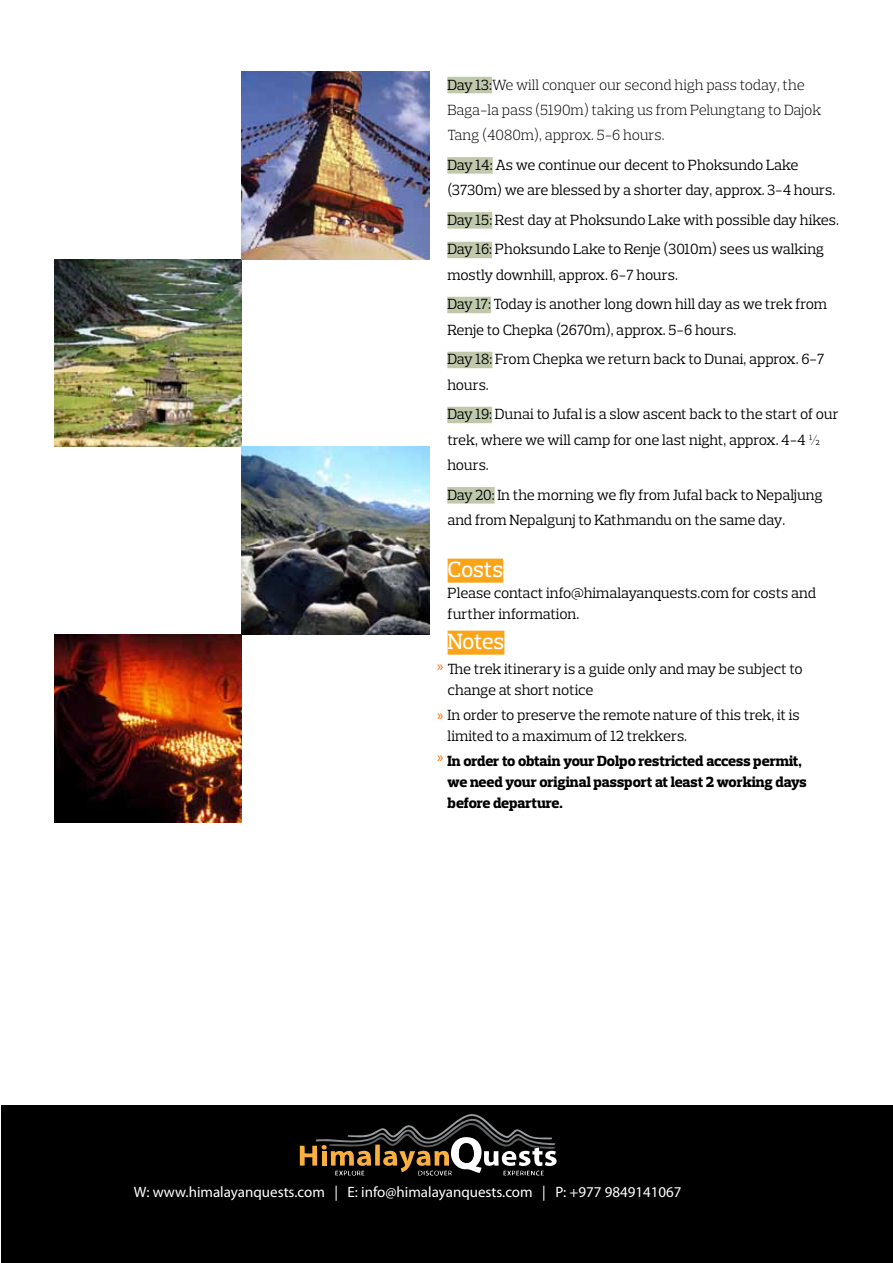
<style>
.page{position:relative;width:893px;height:1263px;background:#fff}
.page>*{position:absolute;margin:0;border:0;box-sizing:border-box;transform-origin:0 0}
.t1{font:500 22.5px "Prelo Slab";letter-spacing:-.01em;color:#fff}
.t2{font:15px/29.5px "Prelo Slab";letter-spacing:-.01em;color:#000}
.t3{font:300 15px/25.3px "Prelo Slab";letter-spacing:-.01em;color:#000}
.t4{font:800 15px/21px "Prelo Slab";color:#000}
.t5{font:15px "Myriad Pro";color:#fff}
.t6{font:15px "Myriad Pro";color:#f60}
.s1{font-weight:400}
.s2{font-family:"Myriad Pro";color:#f60}
</style>
<div class="page">
<img style="left:54px;top:259px;width:188px;height:188px">
<img style="left:242px;top:72px;width:187px;height:187px">
<img style="left:54px;top:634px;width:188px;height:188px">
<img style="left:242px;top:447px;width:187px;height:187px">
<div style="left:447px;top:77px;width:45px;height:16px;background:#c0c8ac"></div>
<div style="left:447px;top:157px;width:46px;height:17px;background:#c0c8ac"></div>
<div style="left:447px;top:212px;width:45px;height:17px;background:#c0c8ac"></div>
<div style="left:447px;top:242px;width:45px;height:16px;background:#c0c8ac"></div>
<div style="left:447px;top:297px;width:44px;height:16px;background:#c0c8ac"></div>
<div style="left:447px;top:352px;width:45px;height:16px;background:#c0c8ac"></div>
<div style="left:447px;top:407px;width:45px;height:16px;background:#c0c8ac"></div>
<div style="left:447px;top:487px;width:48px;height:17px;background:#c0c8ac"></div>
<div style="left:448px;top:559px;width:55px;height:24px;background:#faa41a"></div>
<div style="left:448px;top:631px;width:56px;height:24px;background:#faa41a"></div>
<div style="left:1px;top:1105px;width:892px;height:158px;background:#000"></div>
<svg style="left:282px;top:1107px;width:292px;height:75px;background:#28231c"></svg>
<p class="t3" style="left:447px;top:72px;width:376px"><span class="s1">Day 13:</span>We will conquer our second high pass today, the<br>Baga-la pass (5190m) taking us from Pelungtang to Dajok<br>Tang (4080m), approx. 5-6 hours.</p>
<p class="t2" style="left:447px;top:152px;width:389px;line-height:25.3px">Day 14: As we continue our decent to Phoksundo Lake (3730m) we are blessed by a shorter day, approx. 3-4 hours.</p>
<p class="t2" style="left:447px;top:205px;width:393px">Day 15: Rest day at Phoksundo Lake with possible day hikes.<br>Day 16: Phoksundo Lake to Renje (3010m) sees us walking</p>
<p class="t2" style="left:447px;top:260px;width:381px">mostly downhill, approx. 6-7 hours.<br>Day 17: Today is another long down hill day as we trek from</p>
<p class="t2" style="left:447px;top:315px;width:379px">Renje to Chepka (2670m), approx. 5-6 hours.<br>Day 18: From Chepka we return back to Dunai, approx. 6-7</p>
<p class="t2" style="left:447px;top:370px;width:393px">hours.<br>Day 19: Dunai to Jufal is a slow ascent back to the start of our</p>
<p class="t2" style="left:447px;top:427px;width:375px;line-height:25.3px">trek, where we will camp for one last night, approx. 4-4 ½ hours.</p>
<p class="t2" style="left:447px;top:482px;width:377px;line-height:25.3px">Day 20: In the morning we fly from Jufal back to Nepaljung and from Nepalgunj to Kathmandu on the same day.</p>
<h1 class="t1" style="left:448px;top:555px;width:57px">Costs</h1>
<p class="t2" style="left:448px;top:582px;width:370px;line-height:21px">Please contact info@himalayanquests.com for costs and further information.</p>
<h1 class="t1" style="left:448px;top:627px;width:58px">Notes</h1>
<p class="t2" style="left:448px;top:658px;width:356px;line-height:21px">The trek itinerary is a guide only and may be subject to change at short notice</p>
<p class="t2" style="left:448px;top:704px;width:354px;line-height:21px;text-indent:-10px"><span class="s2">»</span> In order to preserve the remote nature of this trek, it is limited to a maximum of 12 trekkers.</p>
<p class="t4" style="left:448px;top:751px;width:360px">In order to obtain your Dolpo restricted access permit, we need your original passport at least 2 working days before departure.</p>
<p class="t6" style="left:437px;top:656px;width:8px">»</p>
<p class="t6" style="left:437px;top:748px;width:8px">»</p>
<p class="t5" style="left:134px;top:1183px;width:549px">W: www.himalayanquests.com | E: info@himalayanquests.com | P: +977 9849141067</p>
</div>
